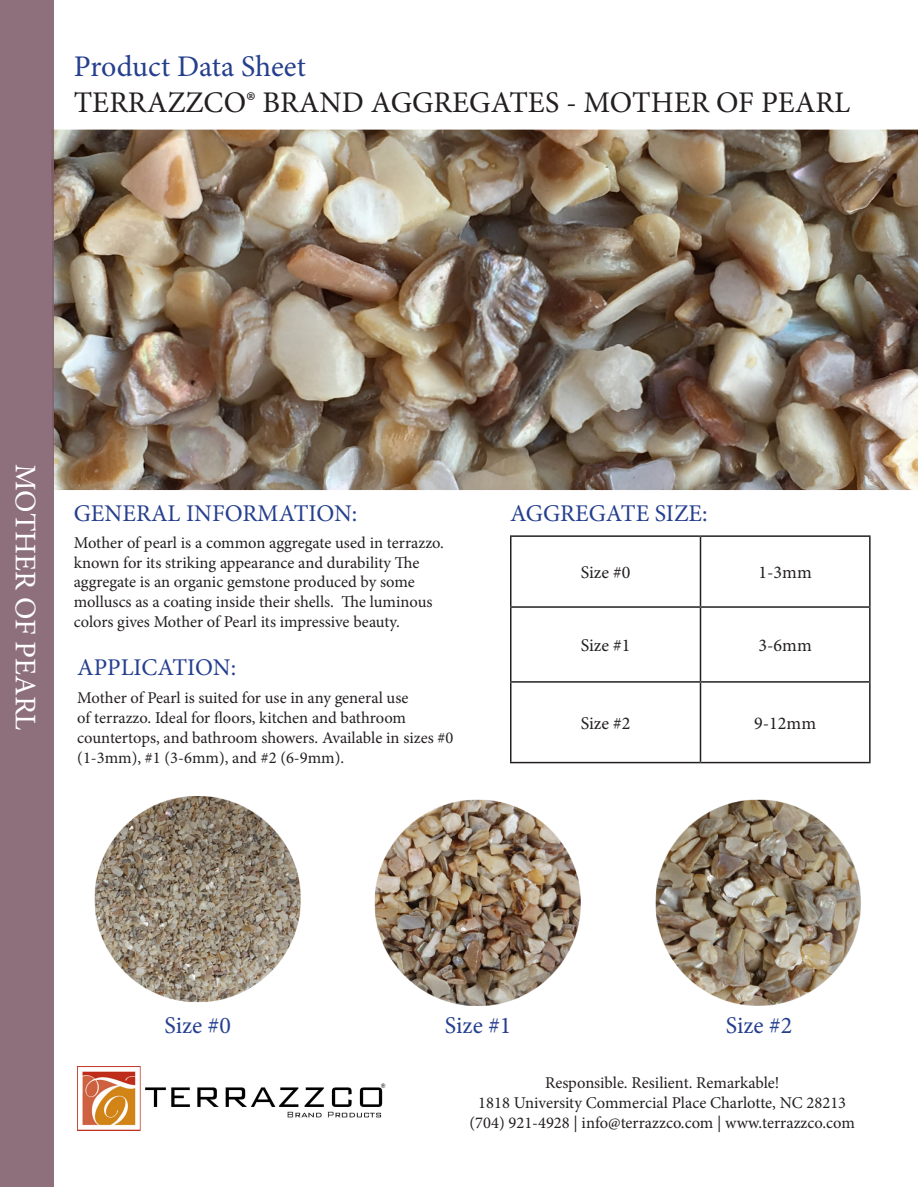
<style>
.page{position:relative;width:918px;height:1188px;background:#fff}
.page>*{position:absolute;margin:0;border:0;box-sizing:border-box;transform-origin:0 0}
.t1{font:30px "Minion Pro";color:#231f20}
.t2{font:30px "Minion Pro";color:#253f8e}
.t3{font:30px "Minion Pro";letter-spacing:-.005em;color:#fff}
.t4{font:24px "Minion Pro";color:#253f8e}
.t5{font:18px "Minion Pro";color:#231f20}
.t6{font:17.85px "Minion Pro";color:#231f20}
.t7{font:16.5px/19.8px "Minion Pro";color:#231f20}
</style>
<div class="page">
<img style="left:54px;top:130px;width:864px;height:360px">
<img style="left:77px;top:1067px;width:309px;height:63px">
<div style="left:0;top:1px;width:54px;height:1186px;background:#8d707b"></div>
<hr style="left:510px;top:535px;width:190px;height:2px;background:#231f20">
<hr style="left:510px;top:537px;width:2px;height:69px;background:#231f20">
<hr style="left:700px;top:535px;width:171px;height:2px;background:#231f20">
<hr style="left:700px;top:537px;width:1px;height:69px;background:#231f20">
<hr style="left:869px;top:537px;width:2px;height:69px;background:#231f20">
<hr style="left:510px;top:606px;width:190px;height:2px;background:#231f20">
<hr style="left:510px;top:608px;width:2px;height:73px;background:#231f20">
<hr style="left:700px;top:606px;width:171px;height:2px;background:#231f20">
<hr style="left:700px;top:608px;width:1px;height:73px;background:#231f20">
<hr style="left:869px;top:608px;width:2px;height:73px;background:#231f20">
<hr style="left:510px;top:681px;width:190px;height:2px;background:#231f20">
<hr style="left:510px;top:683px;width:2px;height:79px;background:#231f20">
<hr style="left:700px;top:681px;width:171px;height:2px;background:#231f20">
<hr style="left:700px;top:683px;width:1px;height:79px;background:#231f20">
<hr style="left:869px;top:683px;width:2px;height:79px;background:#231f20">
<hr style="left:510px;top:762px;width:190px;height:1px;background:#231f20">
<hr style="left:700px;top:762px;width:171px;height:1px;background:#231f20">
<img style="left:94px;top:796px;width:207px;height:207px">
<img style="left:374px;top:799px;width:207px;height:207px">
<img style="left:655px;top:799px;width:206px;height:207px">
<p class="t2" style="left:74px;top:46px;width:234px">Product Data Sheet</p>
<p class="t1" style="left:74px;top:82px;width:778px">TERRAZZCO® BRAND AGGREGATES - MOTHER OF PEARL</p>
<p class="t3" style="left:46px;top:464px;width:268px;rotate:90deg">MOTHER OF PEARL</p>
<p class="t4" style="left:74px;top:498px;width:285px">GENERAL INFORMATION:</p>
<p class="t7" style="left:74px;top:533px;width:372px">Mother of pearl is a common aggregate used in terrazzo. known for its striking appearance and durability The aggregate is an organic gemstone produced by some molluscs as a coating inside their shells. The luminous colors gives Mother of Pearl its impressive beauty.</p>
<p class="t4" style="left:77px;top:651px;width:160px">APPLICATION:</p>
<p class="t7" style="left:77px;top:688px;width:378px">Mother of Pearl is suited for use in any general use<br>of terrazzo. Ideal for floors, kitchen and bathroom countertops, and bathroom showers. Available in sizes #0 (1-3mm), #1 (3-6mm), and #2 (6-9mm).</p>
<p class="t4" style="left:510px;top:498px;width:199px">AGGREGATE SIZE:</p>
<p class="t6" style="left:581px;top:560px;width:51px">Size #0</p>
<p class="t5" style="left:759px;top:560px;width:55px">1-3mm</p>
<p class="t5" style="left:581px;top:633px;width:51px">Size #1</p>
<p class="t5" style="left:759px;top:633px;width:55px">3-6mm</p>
<p class="t5" style="left:581px;top:711px;width:51px">Size #2</p>
<p class="t5" style="left:754px;top:711px;width:63px">9-12mm</p>
<p class="t4" style="left:164px;top:1009px;width:68px">Size #0</p>
<p class="t4" style="left:445px;top:1009px;width:68px">Size #1</p>
<p class="t4" style="left:726px;top:1009px;width:68px">Size #2</p>
<p class="t7" style="left:545px;top:1073px;width:236px">Responsible. Resilient. Remarkable!</p>
<p class="t7" style="left:478px;top:1093px;width:369px">1818 University Commercial Place Charlotte, NC 28213</p>
<p class="t7" style="left:470px;top:1113px;width:387px">(704) 921-4928 | info@terrazzco.com | www.terrazzco.com</p>
</div>
